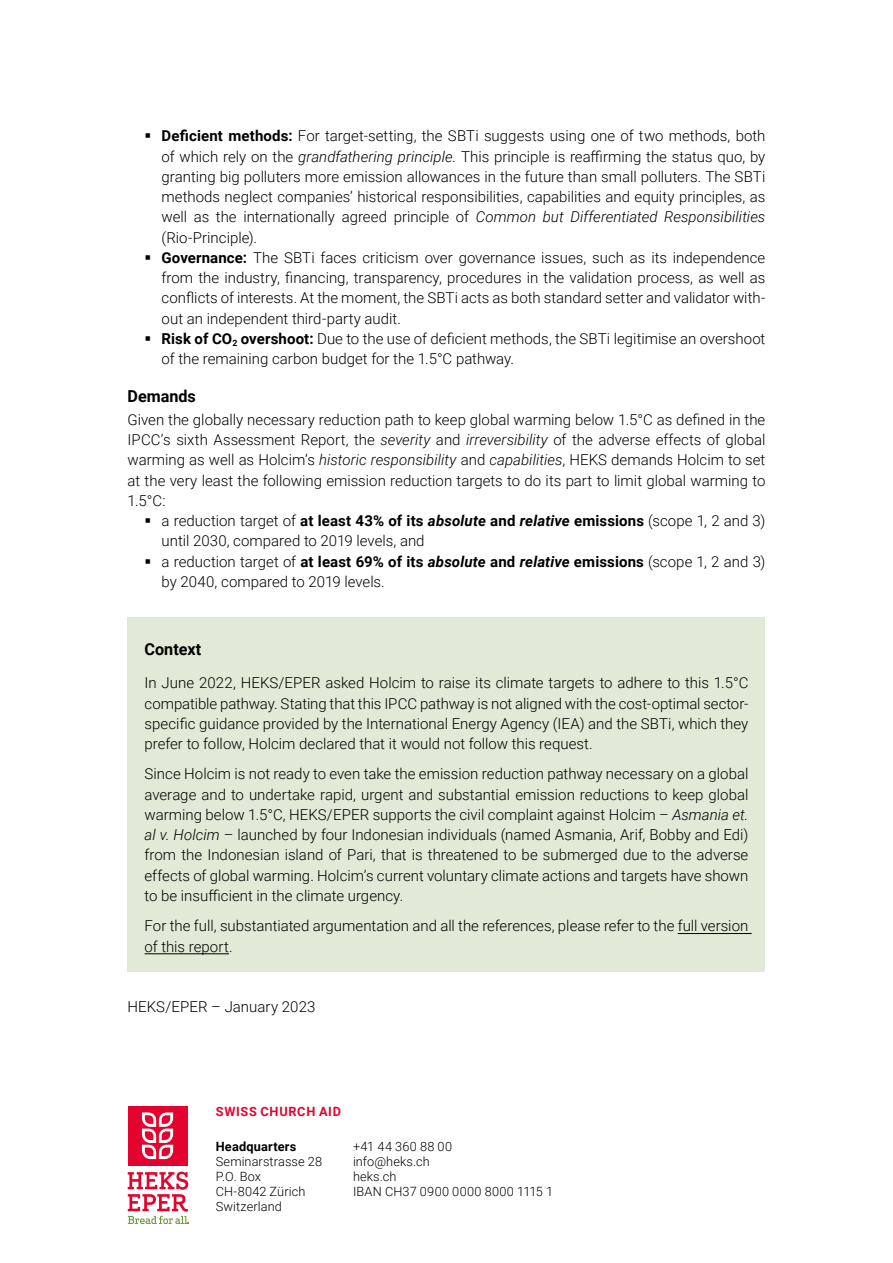
<style>
.page{position:relative;width:893px;height:1263px;background:#fff}
.page>*{position:absolute;margin:0;border:0;box-sizing:border-box;transform-origin:0 0}
.t1{font:700 16.5px "Roboto";color:#000}
.t2{font:300 15px/20.2px "Roboto";color:#000}
.t3{font:300 12.75px/15.1px "Roboto";letter-spacing:.01em;color:#000}
.t4{font:700 12.75px "Roboto";letter-spacing:.055em;color:#e4032e}
.t5{font:700 12.75px "Roboto";letter-spacing:.015em;color:#000}
.s1{font-weight:700}
.s2{font-style:italic}
.s3{font-weight:700;font-style:italic}
</style>
<div class="page">
<div style="left:128px;top:617px;width:637px;height:355px;background:#e2ead7"></div>
<hr style="left:678px;top:933px;width:74px;height:1px;background:#000">
<hr style="left:145px;top:953px;width:84px;height:1px;background:#000">
<div style="left:128px;top:1106px;width:59px;height:59px;background:#e4032e"></div>
<svg style="left:142px;top:1112px;width:31px;height:47px"></svg>
<svg style="left:128px;top:1172px;width:61px;height:52px"></svg>
<p class="t2" style="left:162px;top:125px;width:605px"><span class="s1">Deficient methods:</span> For target-setting, the SBTi suggests using one of two methods, both of which rely on the <span class="s2">grandfathering principle.</span> This principle is reaffirming the status quo, by granting big polluters more emission allowances in the future than small polluters. The SBTi methods neglect companies’ historical responsibilities, capabilities and equity principles, as well as the internationally agreed principle of <span class="s2">Common but Differentiated Responsibilities </span>(Rio-Principle).<br><span class="s1">Governance:</span> The SBTi faces criticism over governance issues, such as its independence from the industry, financing, transparency, procedures in the validation process, as well as conflicts of interests. At the moment, the SBTi acts as both standard setter and validator with&shy;out an independent third-party audit.<br><span class="s1">Risk of CO</span><sub>2</sub> <span class="s1">overshoot:</span> Due to the use of deficient methods, the SBTi legitimise an overshoot of the remaining carbon budget for the 1.5°C pathway.</p>
<p class="t1" style="left:128px;top:384px;width:70px">Demands</p>
<p class="t2" style="left:128px;top:409px;width:639px;text-align:justify">Given the globally necessary reduction path to keep global warming below 1.5°C as defined in the IPCC’s sixth Assessment Report, the <span class="s2">severity</span> and <span class="s2">irreversibility</span> of the adverse effects of global warming as well as Holcim’s <span class="s2">historic responsibility</span> and <span class="s2">capabilities</span>, HEKS demands Holcim to set at the very least the following emission reduction targets to do its part to limit global warming to 1.5°C:</p>
<p class="t2" style="left:162px;top:510px;width:605px">a reduction target of <span class="s1">at least 43% of its</span> <span class="s3">absolute</span> <span class="s1">and</span> <span class="s3">relative</span> <span class="s1">emissions</span> (scope 1, 2 and 3) until 2030, compared to 2019 levels, and<br>a reduction target of <span class="s1">at least 69% of its</span> <span class="s3">absolute</span> <span class="s1">and</span> <span class="s3">relative</span> <span class="s1">emissions</span> (scope 1, 2 and 3) by 2040, compared to 2019 levels.</p>
<p class="t1" style="left:145px;top:637px;width:58px">Context</p>
<p class="t2" style="left:145px;top:672px;width:605px;text-align:justify">In June 2022, HEKS/EPER asked Holcim to raise its climate targets to adhere to this 1.5°C compatible pathway. Stating that this IPCC pathway is not aligned with the cost-optimal sector&shy;specific guidance provided by the International Energy Agency (IEA) and the SBTi, which they prefer to follow, Holcim declared that it would not follow this request.</p>
<p class="t2" style="left:145px;top:763px;width:605px;text-align:justify">Since Holcim is not ready to even take the emission reduction pathway necessary on a global average and to undertake rapid, urgent and substantial emission reductions to keep global warming below 1.5°C, HEKS/EPER supports the civil complaint against Holcim – <span class="s2">Asmania et. al v. Holcim</span> – launched by four Indonesian individuals (named Asmania, Arif, Bobby and Edi) from the Indonesian island of Pari, that is threatened to be submerged due to the adverse effects of global warming. Holcim’s current voluntary climate actions and targets have shown to be insufficient in the climate urgency.</p>
<p class="t2" style="left:145px;top:915px;width:605px">For the full, substantiated argumentation and all the references, please refer to the full version of this report.</p>
<p class="t2" style="left:128px;top:996px;width:189px">HEKS/EPER – January 2023</p>
<p class="t4" style="left:216px;top:1102px;width:127px">SWISS CHURCH AID</p>
<p class="t5" style="left:216px;top:1137px;width:82px">Headquarters</p>
<p class="t3" style="left:216px;top:1153px;width:108px">Seminarstrasse 28<br>P.O. Box<br>CH-8042 Zürich<br>Switzerland</p>
<p class="t3" style="left:353px;top:1138px;width:202px">+41 44 360 88 00<br>info@heks.ch<br>heks.ch<br>IBAN CH37 0900 0000 8000 1115 1</p>
</div>
